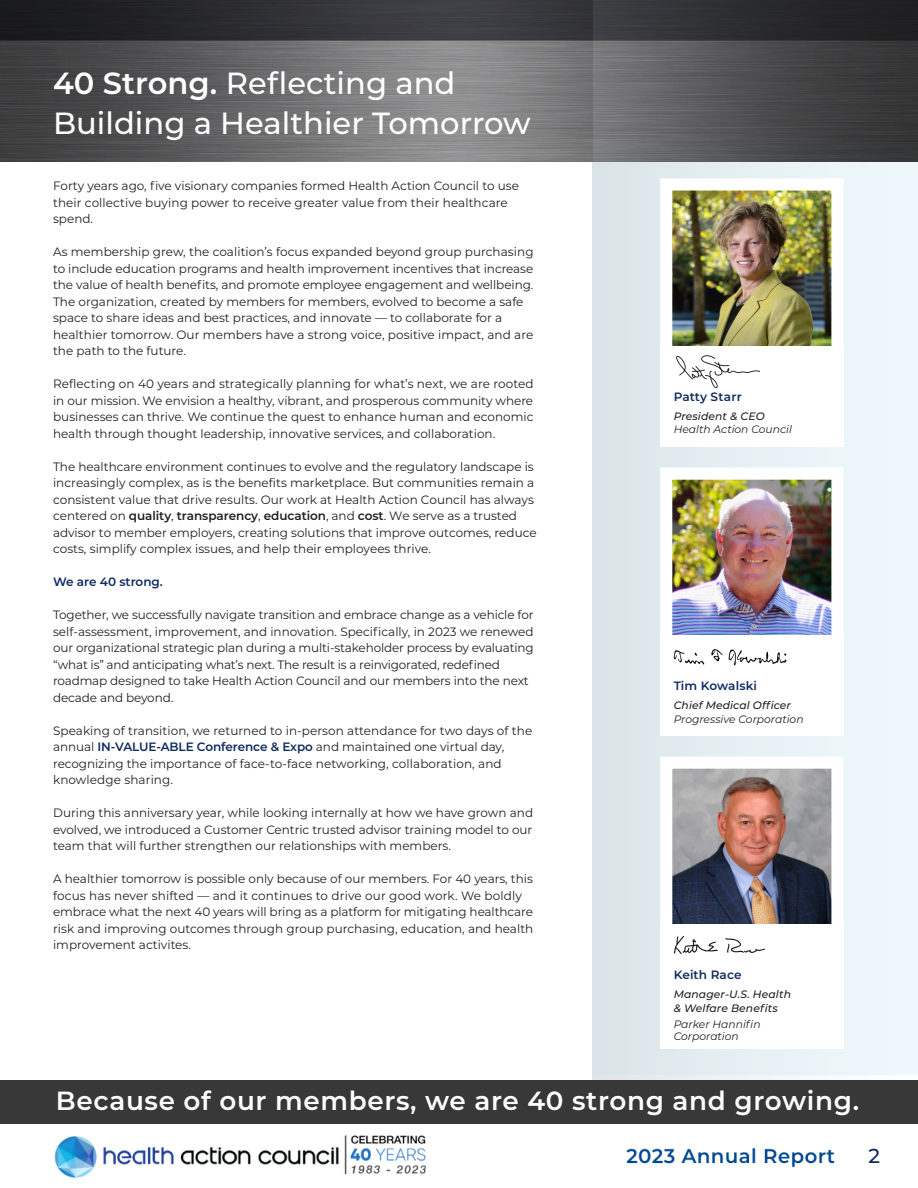
<style>
.page{position:relative;width:918px;height:1188px;background:#fff}
.page>*{position:absolute;margin:0;border:0;box-sizing:border-box;transform-origin:0 0}
.t1{font:500 30.6px "Montserrat";color:#fff}
.t2{font:600 26.25px "Montserrat";letter-spacing:.025em;color:#fff}
.t3{font:500 20.1px "Montserrat";color:#102b61}
.t4{font:12.15px/16.5px "Montserrat";color:#231f20}
.t5{font:600 12.15px "Montserrat";color:#102b61}
.t6{font:italic 500 10.8px "Montserrat";letter-spacing:.01em;color:#231f20}
.t7{font:italic 10.8px/12.1px "Montserrat";color:#231f20}
.s1{font-weight:600}
.s2{font-weight:600;color:#102b61}
</style>
<div class="page">
<img style="left:0;top:1123px;width:867px;height:55px">
<svg style="left:592px;top:134px;width:326px;height:940px;background:#e7eff2"></svg>
<div style="left:0;top:1080px;width:918px;height:43px;background:#383839"></div>
<img style="left:0;top:0;width:918px;height:162px">
<img style="left:673px;top:191px;width:158px;height:155px">
<div style="left:660px;top:346px;width:184px;height:100px;background:#fff"></div>
<img style="left:673px;top:481px;width:158px;height:154px">
<div style="left:660px;top:635px;width:184px;height:100px;background:#fff"></div>
<img style="left:673px;top:770px;width:158px;height:154px">
<div style="left:660px;top:924px;width:184px;height:125px;background:#fff"></div>
<img style="left:673px;top:649px;width:114px;height:17px">
<img style="left:674px;top:936px;width:91px;height:19px">
<img style="left:676px;top:355px;width:84px;height:32px">
<p class="t1" style="left:53px;top:62px;width:404px"><span class="s1">40 Strong.</span> Reflecting and</p>
<p class="t1" style="left:53px;top:102px;width:479px">Building a Healthier Tomorrow</p>
<p class="t4" style="left:53px;top:177px;width:467px">Forty years ago, five visionary companies formed Health Action Council to use their collective buying power to receive greater value from their healthcare spend.</p>
<p class="t4" style="left:53px;top:243px;width:482px">As membership grew, the coalition’s focus expanded beyond group purchasing to include education programs and health improvement incentives that increase the value of health benefits, and promote employee engagement and wellbeing.<br>The organization, created by members for members, evolved to become a safe space to share ideas and best practices, and innovate — to collaborate for a healthier tomorrow. Our members have a strong voice, positive impact, and are the path to the future.</p>
<p class="t4" style="left:53px;top:375px;width:482px;text-align:justify">Reflecting on 40 years and strategically planning for what’s next, we are rooted in our mission. We envision a healthy, vibrant, and prosperous community where businesses can thrive. We continue the quest to enhance human and economic health through thought leadership, innovative services, and collaboration.</p>
<p class="t4" style="left:53px;top:458px;width:485px">The healthcare environment continues to evolve and the regulatory landscape is increasingly complex, as is the benefits marketplace. But communities remain a consistent value that drive results. Our work at Health Action Council has always centered on <span class="s1">quality</span>, <span class="s1">transparency</span>, <span class="s1">education</span>, and <span class="s1">cost</span>. We serve as a trusted advisor to member employers, creating solutions that improve outcomes, reduce costs, simplify complex issues, and help their employees thrive.</p>
<p class="t5" style="left:53px;top:573px;width:111px">We are 40 strong.</p>
<p class="t4" style="left:53px;top:606px;width:482px">Together, we successfully navigate transition and embrace change as a vehicle for self-assessment, improvement, and innovation. Specifically, in 2023 we renewed our organizational strategic plan during a multi-stakeholder process by evaluating “what is” and anticipating what’s next. The result is a reinvigorated, redefined roadmap designed to take Health Action Council and our members into the next decade and beyond.</p>
<p class="t4" style="left:53px;top:722px;width:481px">Speaking of transition, we returned to in-person attendance for two days of the annual <span class="s2">IN-VALUE-ABLE Conference &amp; Expo</span> and maintained one virtual day, recognizing the importance of face-to-face networking, collaboration, and knowledge sharing.</p>
<p class="t4" style="left:53px;top:804px;width:482px;text-align:justify">During this anniversary year, while looking internally at how we have grown and evolved, we introduced a Customer Centric trusted advisor training model to our team that will further strengthen our relationships with members.</p>
<p class="t4" style="left:53px;top:870px;width:482px">A healthier tomorrow is possible only because of our members. For 40 years, this focus has never shifted — and it continues to drive our good work. We boldly embrace what the next 40 years will bring as a platform for mitigating healthcare risk and improving outcomes through group purchasing, education, and health improvement activites.</p>
<p class="t5" style="left:674px;top:388px;width:70px">Patty Starr</p>
<p class="t6" style="left:674px;top:409px;width:93px">President &amp; CEO</p>
<p class="t7" style="left:674px;top:423px;width:120px">Health Action Council</p>
<p class="t5" style="left:674px;top:677px;width:85px">Tim Kowalski</p>
<p class="t6" style="left:674px;top:698px;width:119px">Chief Medical Officer</p>
<p class="t7" style="left:674px;top:712px;width:131px">Progressive Corporation</p>
<p class="t5" style="left:674px;top:966px;width:69px">Keith Race</p>
<p class="t6" style="left:674px;top:987px;width:119px">Manager-U.S. Health</p>
<p class="t6" style="left:674px;top:1000px;width:106px">&amp; Welfare Benefits</p>
<p class="t7" style="left:674px;top:1017px;width:88px">Parker Hannifin<br>Corporation</p>
<p class="t2" style="left:56px;top:1082px;width:805px">Because of our members, we are 40 strong and growing.</p>
<p class="t3" style="left:869px;top:1142px;width:13px">2</p>
</div>
